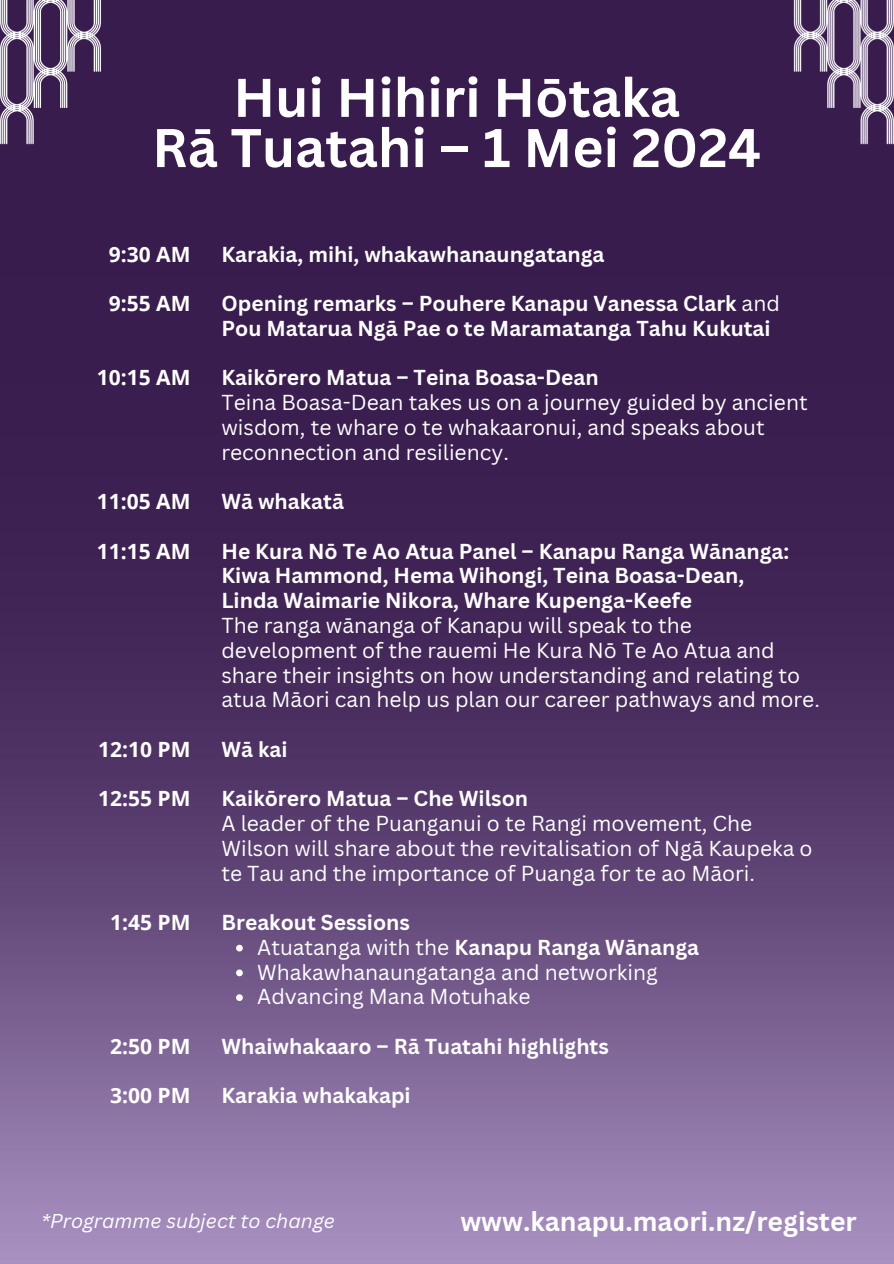
<style>
.page{position:relative;width:894px;height:1264px;background:#fff}
.page>*{position:absolute;margin:0;border:0;box-sizing:border-box;transform-origin:0 0}
.t1{font:700 53.25px/50.2px "Canva Sans";color:#fff;text-align:center}
.t2{font:700 26.55px "Canva Sans";color:#fff}
.t3{font:21px/24.8px "Canva Sans";color:#fff}
.t4{font:700 21px/24.8px "Canva Sans";color:#fff}
.t5{font:700 21px "Open Sans";color:#fff}
.t6{font:italic 19.5px "Canva Sans";color:#fff}
.s1{font-weight:400}
</style>
<div class="page">
<img style="left:0;top:0;width:893px;height:1263px">
<img style="left:782px;top:0;width:111px;height:168px">
<img style="left:1px;top:0;width:111px;height:168px">
<svg style="left:236px;top:944px;width:7px;height:7px"></svg>
<svg style="left:236px;top:969px;width:7px;height:7px"></svg>
<svg style="left:236px;top:994px;width:7px;height:7px"></svg>
<p class="t1" style="left:152px;top:71px;width:610px">Hui Hihiri Hōtaka<br>Rā Tuatahi – 1 Mei 2024</p>
<h4 class="t5" style="left:109px;top:239px;width:83px">9:30 AM</h4>
<p class="t5" style="left:109px;top:288px;width:83px">9:55 AM</p>
<p class="t5" style="left:97px;top:363px;width:95px">10:15 AM</p>
<h4 class="t5" style="left:97px;top:486px;width:95px">11:05 AM</h4>
<p class="t5" style="left:97px;top:536px;width:95px">11:15 AM</p>
<p class="t5" style="left:98px;top:734px;width:94px">12:10 PM</p>
<p class="t5" style="left:98px;top:783px;width:94px">12:55 PM</p>
<h4 class="t5" style="left:110px;top:907px;width:82px">1:45 PM</h4>
<h4 class="t5" style="left:110px;top:1031px;width:82px">2:50 PM</h4>
<p class="t5" style="left:110px;top:1080px;width:82px">3:00 PM</p>
<p class="t4" style="left:221px;top:241px;width:384px">Karakia, mihi, whakawhanaungatanga</p>
<h3 class="t4" style="left:221px;top:290px;width:560px">Opening remarks – Pouhere Kanapu Vanessa Clark <span class="s1">and<br></span>Pou Matarua Ngā Pae o te Maramatanga Tahu Kukutai</h3>
<h3 class="t4" style="left:221px;top:365px;width:378px">Kaikōrero Matua – Teina Boasa-Dean</h3>
<h3 class="t3" style="left:221px;top:389px;width:587px">Teina Boasa-Dean takes us on a journey guided by ancient wisdom, te whare o te whakaaronui, and speaks about reconnection and resiliency.</h3>
<h3 class="t4" style="left:221px;top:488px;width:124px">Wā whakatā</h3>
<h3 class="t4" style="left:221px;top:538px;width:569px">He Kura Nō Te Ao Atua Panel – Kanapu Ranga Wānanga:</h3>
<h3 class="t4" style="left:221px;top:563px;width:524px">Kiwa Hammond, Hema Wihongi, Teina Boasa-Dean,</h3>
<h3 class="t4" style="left:221px;top:587px;width:472px">Linda Waimarie Nikora, Whare Kupenga-Keefe</h3>
<h3 class="t3" style="left:221px;top:612px;width:600px">The ranga wānanga of Kanapu will speak to the development of the rauemi He Kura Nō Te Ao Atua and share their insights on how understanding and relating to atua Māori can help us plan our career pathways and more.</h3>
<h3 class="t4" style="left:221px;top:736px;width:68px">Wā kai</h3>
<h3 class="t4" style="left:221px;top:785px;width:308px">Kaikōrero Matua – Che Wilson</h3>
<h4 class="t3" style="left:221px;top:810px;width:592px">A leader of the Puanganui o te Rangi movement, Che<br>Wilson will share about the revitalisation of Ngā Kaupeka o te Tau and the importance of Puanga for te ao Māori.</h4>
<p class="t4" style="left:221px;top:909px;width:190px">Breakout Sessions</p>
<p class="t4" style="left:257px;top:934px;width:443px"><span class="s1">Atuatanga with the</span> Kanapu Ranga Wānanga</p>
<p class="t3" style="left:257px;top:959px;width:402px">Whakawhanaungatanga and networking</p>
<h4 class="t3" style="left:257px;top:983px;width:275px">Advancing Mana Motuhake</h4>
<p class="t4" style="left:221px;top:1033px;width:389px">Whaiwhakaaro – Rā Tuatahi highlights</p>
<p class="t4" style="left:221px;top:1082px;width:191px">Karakia whakakapi</p>
<h2 class="t6" style="left:41px;top:1207px;width:295px">*Programme subject to change</h2>
<p class="t2" style="left:460px;top:1202px;width:398px">www.kanapu.maori.nz/register</p>
</div>
